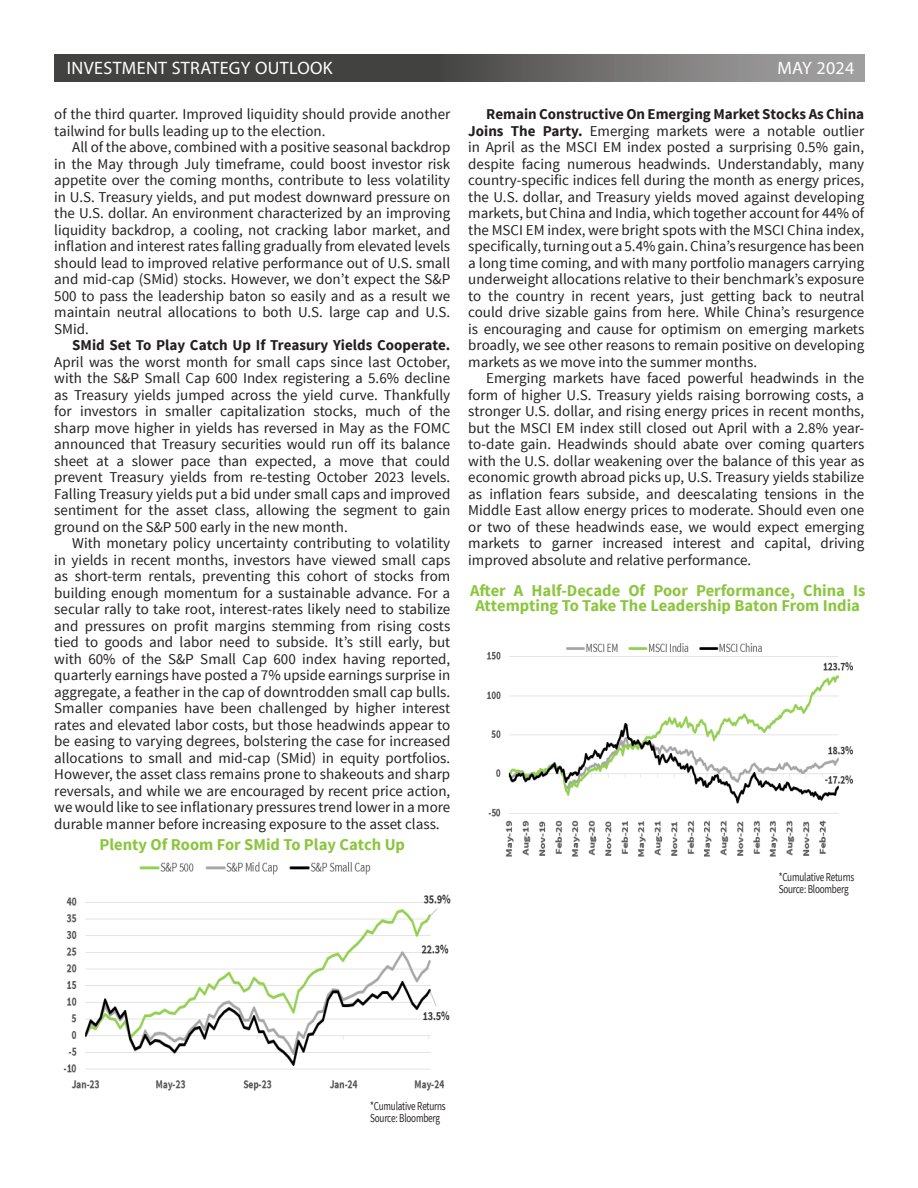
<style>
.page{position:relative;width:918px;height:1188px;background:#fff}
.page>*{position:absolute;margin:0;border:0;box-sizing:border-box;transform-origin:0 0}
.t1{font:18px "Myriad Pro";letter-spacing:.02em;color:#fff}
.t2{font:700 16.5px/15px "Source Sans Pro";color:#8bc63e;text-align:center}
.BODY{font:15px/16.5px "Source Sans Pro";color:#231f20;text-align:justify}
.t3{font:12px "Source Sans Pro";letter-spacing:-.02em;color:#231f20;scale:.76 1}
.s1{font-weight:700}
</style>
<div class="page">
<svg style="left:55px;top:54px;width:810px;height:28px;background:#5f5e5d"></svg>
<img style="left:63px;top:862px;width:388px;height:229px">
<img style="left:487px;top:643px;width:366px;height:214px">
<p class="t1" style="left:67px;top:56px;width:267px">INVESTMENT STRATEGY OUTLOOK</p>
<p class="t1" style="left:778px;top:56px;width:78px">MAY 2024</p>
<p class="BODY" style="left:54px;top:106px;width:398px">of the third quarter. Improved liquidity should provide another tailwind for bulls leading up to the election.</p>
<p class="BODY" style="left:54px;top:139px;width:398px;text-indent:18px">All of the above, combined with a positive seasonal backdrop in the May through July timeframe, could boost investor risk appetite over the coming months, contribute to less volatility in U.S. Treasury yields, and put modest downward pressure on the U.S. dollar. An environment characterized by an improving liquidity backdrop, a cooling, not cracking labor market, and inflation and interest rates falling gradually from elevated levels should lead to improved relative performance out of U.S. small and mid-cap (SMid) stocks. However, we don’t expect the S&amp;P 500 to pass the leadership baton so easily and as a result we maintain neutral allocations to both U.S. large cap and U.S.<br>SMid.</p>
<p class="BODY" style="left:54px;top:337px;width:398px;text-indent:18px"><span class="s1">SMid Set To Play Catch Up If Treasury Yields Cooperate.<br></span>April was the worst month for small caps since last October, with the S&amp;P Small Cap 600 Index registering a 5.6% decline as Treasury yields jumped across the yield curve. Thankfully for investors in smaller capitalization stocks, much of the sharp move higher in yields has reversed in May as the FOMC announced that Treasury securities would run off its balance sheet at a slower pace than expected, a move that could prevent Treasury yields from re-testing October 2023 levels.<br>Falling Treasury yields put a bid under small caps and improved sentiment for the asset class, allowing the segment to gain ground on the S&amp;P 500 early in the new month.</p>
<p class="BODY" style="left:54px;top:535px;width:398px;text-indent:18px">With monetary policy uncertainty contributing to volatility in yields in recent months, investors have viewed small caps as short-term rentals, preventing this cohort of stocks from building enough momentum for a sustainable advance. For a secular rally to take root, interest-rates likely need to stabilize and pressures on profit margins stemming from rising costs tied to goods and labor need to subside. It’s still early, but with 60% of the S&amp;P Small Cap 600 index having reported, quarterly earnings have posted a 7% upside earnings surprise in aggregate, a feather in the cap of downtrodden small cap bulls.<br>Smaller companies have been challenged by higher interest rates and elevated labor costs, but those headwinds appear to be easing to varying degrees, bolstering the case for increased allocations to small and mid-cap (SMid) in equity portfolios.<br>However, the asset class remains prone to shakeouts and sharp reversals, and while we are encouraged by recent price action, we would like to see inflationary pressures trend lower in a more durable manner before increasing exposure to the asset class.</p>
<p class="BODY" style="left:468px;top:106px;width:398px;text-indent:18px"><span class="s1">Remain Constructive On Emerging Market Stocks As China Joins The Party.</span> Emerging markets were a notable outlier in April as the MSCI EM index posted a surprising 0.5% gain, despite facing numerous headwinds. Understandably, many country-specific indices fell during the month as energy prices, the U.S. dollar, and Treasury yields moved against developing markets, but China and India, which together account for 44% of the MSCI EM index, were bright spots with the MSCI China index, specifically, turning out a 5.4% gain. China’s resurgence has been a long time coming, and with many portfolio managers carrying underweight allocations relative to their benchmark’s exposure to the country in recent years, just getting back to neutral could drive sizable gains from here. While China’s resurgence is encouraging and cause for optimism on emerging markets broadly, we see other reasons to remain positive on developing markets as we move into the summer months.</p>
<p class="BODY" style="left:468px;top:370px;width:398px;text-indent:18px">Emerging markets have faced powerful headwinds in the form of higher U.S. Treasury yields raising borrowing costs, a stronger U.S. dollar, and rising energy prices in recent months, but the MSCI EM index still closed out April with a 2.8% year&shy;to-date gain. Headwinds should abate over coming quarters with the U.S. dollar weakening over the balance of this year as economic growth abroad picks up, U.S. Treasury yields stabilize as inflation fears subside, and deescalating tensions in the Middle East allow energy prices to moderate. Should even one or two of these headwinds ease, we would expect emerging markets to garner increased interest and capital, driving improved absolute and relative performance.</p>
<p class="t2" style="left:470px;top:583px;width:397px">After A Half-Decade Of Poor Performance, China Is<br>Attempting To Take The Leadership Baton From India</p>
<p class="t2" style="left:100px;top:837px;width:307px">Plenty Of Room For SMid To Play Catch Up</p>
<p class="t3" style="left:370px;top:1099px;width:101px">*Cumulative Returns</p>
<p class="t3" style="left:370px;top:1111px;width:94px">Source: Bloomberg</p>
<p class="t3" style="left:779px;top:869px;width:101px">*Cumulative Returns</p>
<p class="t3" style="left:779px;top:881px;width:94px">Source: Bloomberg</p>
</div>
